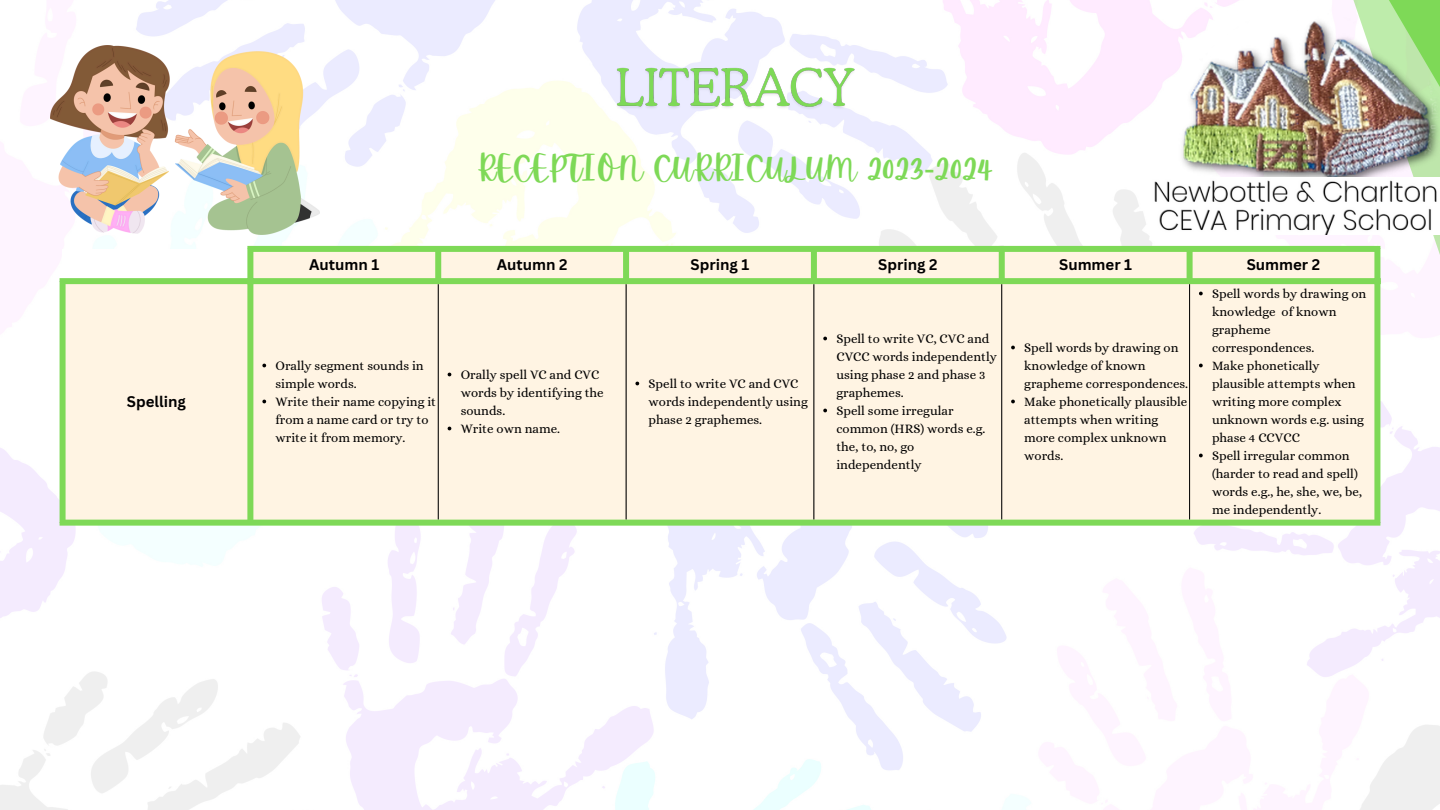
<style>
.page{position:relative;width:1440px;height:810px;background:#fff}
.page>*{position:absolute;margin:0;border:0;box-sizing:border-box;transform-origin:0 0}
.t1{font:33px "Apricots";color:#7ed957}
.t2{font:700 15px "Canva Sans";color:#000}
.t3{font:13px/18px "Alice";color:#000}
.s1{font-family:"Noto Sans"}
</style>
<div class="page">
<div style="left:66px;top:252px;width:1308px;height:268px;background:#fff4e3"></div>
<svg style="left:262px;top:364px;width:4px;height:3px"></svg>
<svg style="left:262px;top:400px;width:4px;height:3px"></svg>
<svg style="left:635px;top:382px;width:4px;height:3px"></svg>
<svg style="left:823px;top:337px;width:4px;height:3px"></svg>
<svg style="left:823px;top:409px;width:4px;height:3px"></svg>
<svg style="left:1011px;top:346px;width:4px;height:3px"></svg>
<svg style="left:1011px;top:400px;width:4px;height:3px"></svg>
<svg style="left:1199px;top:292px;width:4px;height:3px"></svg>
<svg style="left:1199px;top:364px;width:4px;height:3px"></svg>
<svg style="left:1199px;top:454px;width:4px;height:3px"></svg>
<hr style="left:438px;top:284px;width:1px;height:236px;background:#000">
<hr style="left:626px;top:284px;width:1px;height:236px;background:#000">
<hr style="left:814px;top:284px;width:1px;height:236px;background:#000">
<hr style="left:1001px;top:284px;width:1px;height:236px;background:#000">
<hr style="left:1189px;top:284px;width:1px;height:236px;background:#000">
<div style="left:60px;top:284px;width:6px;height:236px;background:#7ed957"></div>
<div style="left:247px;top:252px;width:6px;height:268px;background:#7ed957"></div>
<div style="left:435px;top:252px;width:6px;height:26px;background:#7ed957"></div>
<div style="left:623px;top:252px;width:6px;height:26px;background:#7ed957"></div>
<div style="left:811px;top:252px;width:6px;height:26px;background:#7ed957"></div>
<div style="left:999px;top:252px;width:6px;height:26px;background:#7ed957"></div>
<div style="left:1187px;top:252px;width:6px;height:26px;background:#7ed957"></div>
<div style="left:1374px;top:252px;width:6px;height:268px;background:#7ed957"></div>
<div style="left:247px;top:246px;width:1133px;height:6px;background:#7ed957"></div>
<div style="left:60px;top:278px;width:1320px;height:6px;background:#7ed957"></div>
<div style="left:60px;top:520px;width:1320px;height:6px;background:#7ed957"></div>
<svg style="left:1305px;top:234px;width:135px;height:71px"></svg>
<img style="left:612px;top:56px;width:248px;height:62px">
<img style="left:1177px;top:0;width:263px;height:177px">
<img style="left:1154px;top:180px;width:283px;height:54px">
<img style="left:50px;top:45px;width:269px;height:189px">
<p class="t2" style="left:127px;top:391px;width:61px">Spelling</p>
<p class="t1" style="left:477px;top:149px;width:518px">RECEPTION CURRICULUM 2023<span class="s1">-</span>2024</p>
<p class="t2" style="left:309px;top:254px;width:72px">Autumn 1</p>
<p class="t2" style="left:497px;top:254px;width:72px">Autumn 2</p>
<p class="t2" style="left:691px;top:254px;width:60px">Spring 1</p>
<p class="t2" style="left:878px;top:254px;width:61px">Spring 2</p>
<p class="t2" style="left:1059px;top:254px;width:74px">Summer 1</p>
<p class="t2" style="left:1247px;top:254px;width:75px">Summer 2</p>
<p class="t3" style="left:275px;top:356px;width:150px">Orally segment sounds in simple words.</p>
<p class="t3" style="left:275px;top:392px;width:162px">Write their name copying it from a name card or try to write it from memory.</p>
<p class="t3" style="left:461px;top:365px;width:145px">Orally spell VC and CVC words by identifying the sounds.</p>
<p class="t3" style="left:461px;top:419px;width:101px">Write own name.</p>
<p class="t3" style="left:649px;top:374px;width:161px">Spell to write VC and CVC words independently using phase 2 graphemes.</p>
<p class="t3" style="left:836px;top:329px;width:162px">Spell to write VC, CVC and<br>CVCC words independently using phase 2 and phase 3 graphemes.</p>
<p class="t3" style="left:836px;top:401px;width:151px">Spell some irregular common (HRS) words e.g. the, to, no, go independently</p>
<p class="t3" style="left:1024px;top:338px;width:165px">Spell words by drawing on knowledge of known grapheme correspondences.</p>
<p class="t3" style="left:1024px;top:392px;width:165px">Make phonetically plausible attempts when writing more complex unknown words.</p>
<p class="t3" style="left:1212px;top:284px;width:156px">Spell words by drawing on knowledge of known grapheme correspondences.</p>
<p class="t3" style="left:1212px;top:356px;width:153px">Make phonetically plausible attempts when writing more complex unknown words e.g. using phase 4 CCVCC</p>
<p class="t3" style="left:1212px;top:446px;width:152px">Spell irregular common (harder to read and spell) words e.g., he, she, we, be, me independently.</p>
</div>
